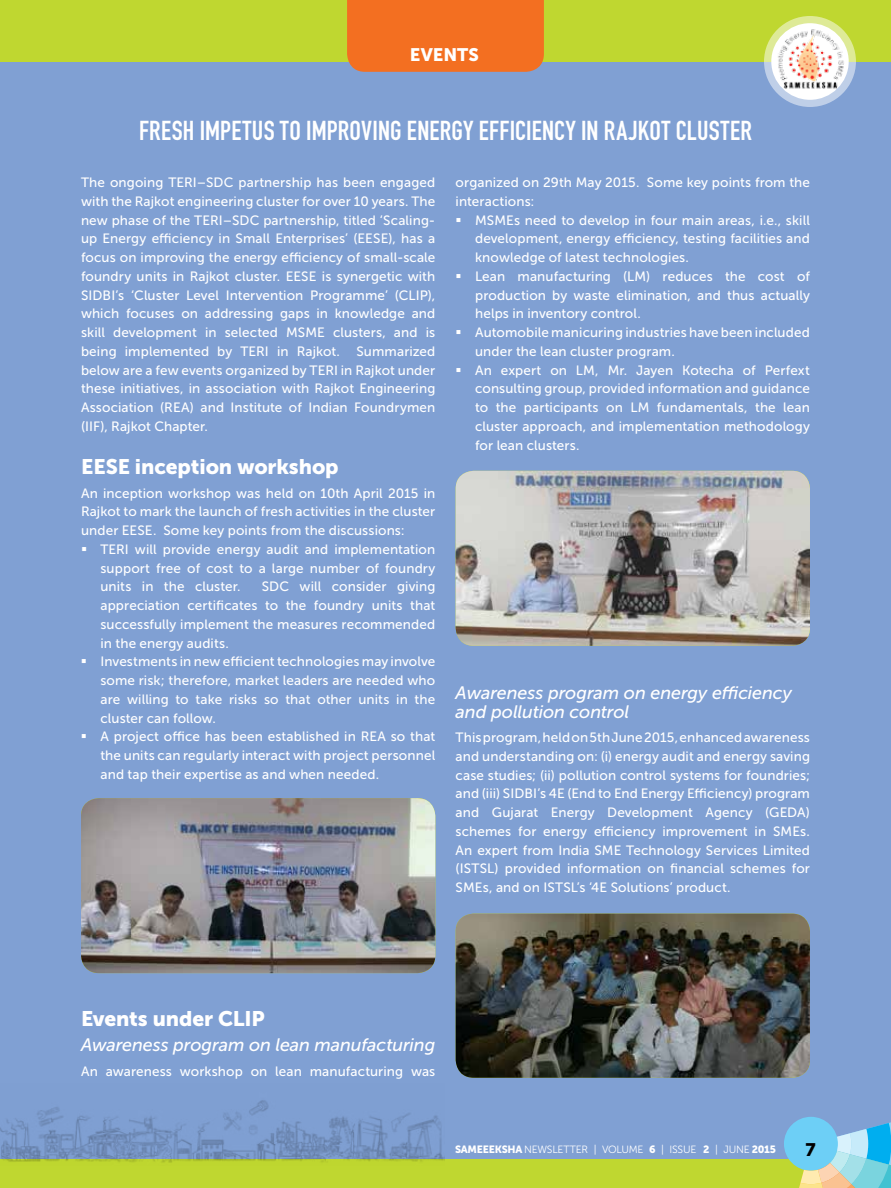
<style>
.page{position:relative;width:891px;height:1188px;background:#fff}
.page>*{position:absolute;margin:0;border:0;box-sizing:border-box;transform-origin:0 0}
.t1{font:27px "DIN Engschrift Std";letter-spacing:.005em;color:#fff}
.t2{font:21px "Museo Sans 900";letter-spacing:-.005em;color:#fff}
.t3{font:italic 18px/19.5px "Museo Sans 500";letter-spacing:-.005em;color:#fff}
.t4{font:18px "Museo Sans 900";color:#fff}
.t5{font:18px "Museo Sans 900";color:#000}
.t6{font:13.5px/18.8px "Museo Sans 500";letter-spacing:.01em;color:#fff;text-align:justify}
.t7{font:10.5px "Museo Sans 300";letter-spacing:-.02em;color:#fff}
.s1{font-family:"Museo Sans 900"}
</style>
<div class="page">
<div style="left:1px;top:0;width:890px;height:1188px;background:#80a0d3"></div>
<div style="left:0;top:0;width:891px;height:62px;background:#bfd730"></div>
<div style="left:0;top:1159px;width:891px;height:29px;background:#bfd730"></div>
<svg style="left:764px;top:16px;width:92px;height:91px"></svg>
<div style="left:771px;top:23px;width:78px;height:77px;background:#fff;border-radius:50%"></div>
<img style="left:773px;top:26px;width:74px;height:66px">
<div style="left:784px;top:1117px;width:54px;height:54px;background:#6dcff6;border-radius:50%"></div>
<svg style="left:796px;top:1122px;width:95px;height:66px"></svg>
<img style="left:0;top:1083px;width:445px;height:80px">
<img style="left:81px;top:798px;width:354px;height:175px">
<img style="left:456px;top:471px;width:354px;height:175px">
<img style="left:456px;top:914px;width:354px;height:164px">
<div style="left:347px;top:0;width:197px;height:72px;background:#f36f21"></div>
<h3 class="t4" style="left:410px;top:44px;width:70px">EVENTS</h3>
<h1 class="t1" style="left:139px;top:114px;width:614px">FRESH IMPETUS TO IMPROVING ENERGY EFFICIENCY IN RAJKOT CLUSTER</h1>
<p class="t6" style="left:81px;top:173px;width:356px">The ongoing TERI–SDC partnership has been engaged with the Rajkot engineering cluster for over 10 years. The new phase of the TERI–SDC partnership, titled ‘Scaling&shy;up Energy efficiency in Small Enterprises’ (EESE), has a focus on improving the energy efficiency of small-scale foundry units in Rajkot cluster. EESE is synergetic with SIDBI’s ‘Cluster Level Intervention Programme’ (CLIP), which focuses on addressing gaps in knowledge and skill development in selected MSME clusters, and is being implemented by TERI in Rajkot. Summarized below are a few events organized by TERI in Rajkot under these initiatives, in association with Rajkot Engineering Association (REA) and Institute of Indian Foundrymen (IIF), Rajkot Chapter.</p>
<h2 class="t2" style="left:81px;top:454px;width:259px">EESE inception workshop</h2>
<p class="t6" style="left:81px;top:484px;width:356px">An inception workshop was held on 10th April 2015 in Rajkot to mark the launch of fresh activities in the cluster under EESE. Some key points from the discussions:</p>
<p class="t6" style="left:100px;top:540px;width:336px">TERI will provide energy audit and implementation support free of cost to a large number of foundry units in the cluster.</p>
<p class="t6" style="left:100px;top:578px;width:336px;text-align:left;text-indent:161px">SDC will consider giving appreciation certificates to the foundry units that successfully implement the measures recommended in the energy audits.<br>Investments in new efficient technologies may involve some risk; therefore, market leaders are needed who are willing to take risks so that other units in the cluster can follow.<br>A project office has been established in REA so that the units can regularly interact with project personnel and tap their expertise as and when needed.</p>
<p class="t6" style="left:456px;top:173px;width:356px">organized on 29th May 2015. Some key points from the interactions:</p>
<p class="t6" style="left:475px;top:211px;width:336px;text-align:left">MSMEs need to develop in four main areas, i.e., skill development, energy efficiency, testing facilities and knowledge of latest technologies.<br>Lean manufacturing (LM) reduces the cost of production by waste elimination, and thus actually helps in inventory control.<br>Automobile manicuring industries have been included under the lean cluster program.<br>An expert on LM, Mr. Jayen Kotecha of Perfext consulting group, provided information and guidance to the participants on LM fundamentals, the lean cluster approach, and implementation methodology for lean clusters.</p>
<h3 class="t3" style="left:456px;top:683px;width:338px">Awareness program on energy efficiency and pollution control</h3>
<p class="t6" style="left:456px;top:728px;width:356px">This program, held on 5th June 2015, enhanced awareness and understanding on: (i) energy audit and energy saving case studies; (ii) pollution control systems for foundries; and (iii) SIDBI’s 4E (End to End Energy Efficiency) program and Gujarat Energy Development Agency (GEDA) schemes for energy efficiency improvement in SMEs.<br>An expert from India SME Technology Services Limited (ISTSL) provided information on financial schemes for SMEs, and on ISTSL’s ‘4E Solutions’ product.</p>
<h2 class="t2" style="left:81px;top:1007px;width:185px">Events under CLIP</h2>
<h3 class="t3" style="left:81px;top:1035px;width:356px">Awareness program on lean manufacturing</h3>
<p class="t6" style="left:81px;top:1062px;width:356px">An awareness workshop on lean manufacturing was</p>
<p class="t7" style="left:455px;top:1144px;width:323px"><span class="s1">SAMEEEKSHA</span> NEWSLETTER | VOLUME <span class="s1">6</span> | ISSUE <span class="s1">2</span> | JUNE <span class="s1">2015</span></p>
<h3 class="t5" style="left:806px;top:1139px;width:12px">7</h3>
</div>
